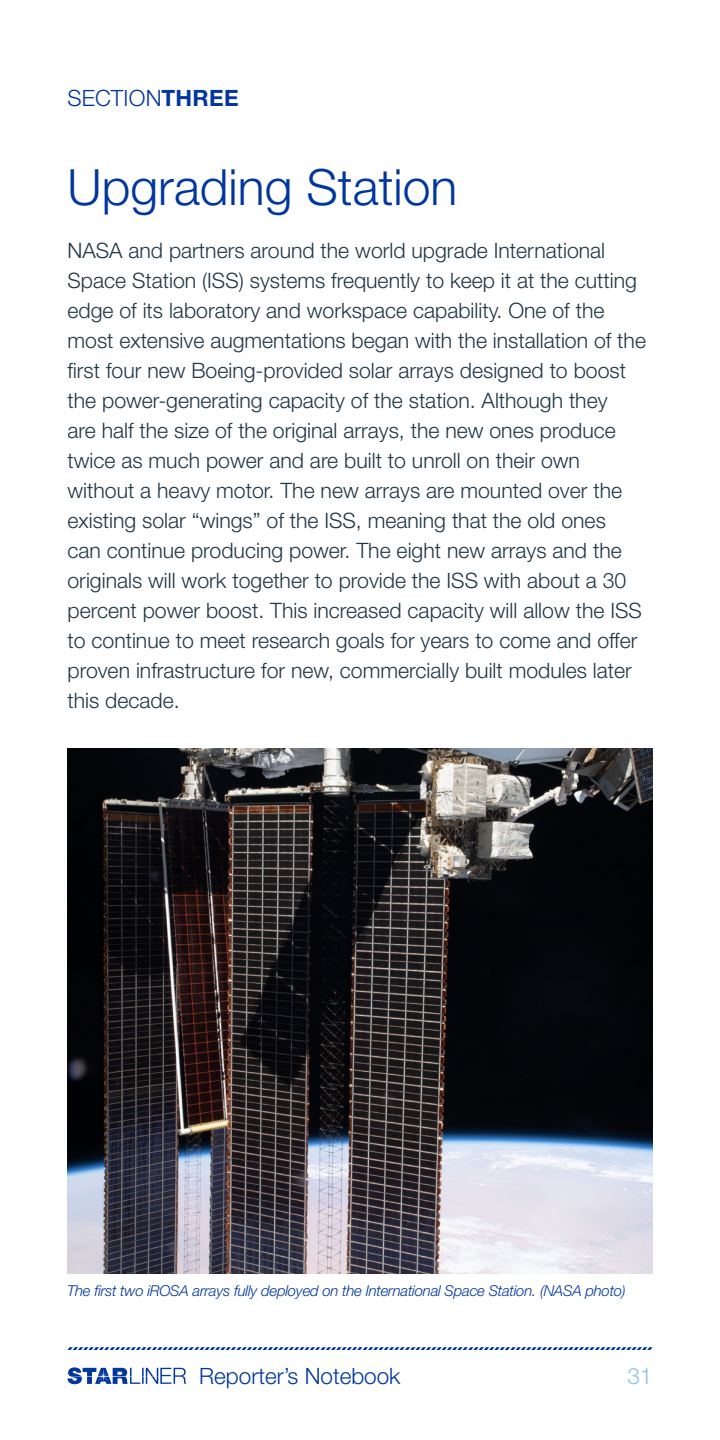
<style>
.page{position:relative;width:720px;height:1440px;background:#fff}
.page>*{position:absolute;margin:0;border:0;box-sizing:border-box;transform-origin:0 0}
.t1{font:300 50px "Helvetica Neue LT Std";color:#0036a0}
.t2{font:300 22.5px "Helvetica Neue LT Std";color:#0036a0}
.t3{font:300 22.5px "Helvetica Neue LT Std";color:#8ac0ea}
.t4{font:300 21.25px/30px "Helvetica Neue LT Std";color:#203746}
.t5{font:italic 300 15px "Helvetica Neue LT Std";letter-spacing:-.015em;color:#0036a0}
.s1{font-weight:700}
</style>
<div class="page">
<svg style="left:68px;top:1367px;width:118px;height:17px"></svg>
<svg style="left:68px;top:1347px;width:584px;height:3px"></svg>
<img style="left:68px;top:748px;width:584px;height:526px">
<p class="t2" style="left:68px;top:84px;width:173px">SECTION<span class="s1">THREE</span></p>
<p class="t1" style="left:68px;top:157px;width:391px">Upgrading Station</p>
<p class="t4" style="left:68px;top:235px;width:580px">NASA and partners around the world upgrade International Space Station (ISS) systems frequently to keep it at the cutting edge of its laboratory and workspace capability. One of the most extensive augmentations began with the installation of the first four new Boeing-provided solar arrays designed to boost the power-generating capacity of the station. Although they<br>are half the size of the original arrays, the new ones produce twice as much power and are built to unroll on their own without a heavy motor. The new arrays are mounted over the existing solar “wings” of the ISS, meaning that the old ones<br>can continue producing power. The eight new arrays and the originals will work together to provide the ISS with about a 30 percent power boost. This increased capacity will allow the ISS to continue to meet research goals for years to come and offer proven infrastructure for new, commercially built modules later this decade.</p>
<p class="t5" style="left:67px;top:1282px;width:560px">The first two iROSA arrays fully deployed on the International Space Station. (NASA photo)</p>
<p class="t2" style="left:199px;top:1362px;width:203px">Reporter’s Notebook</p>
<p class="t3" style="left:627px;top:1362px;width:27px">31</p>
</div>
